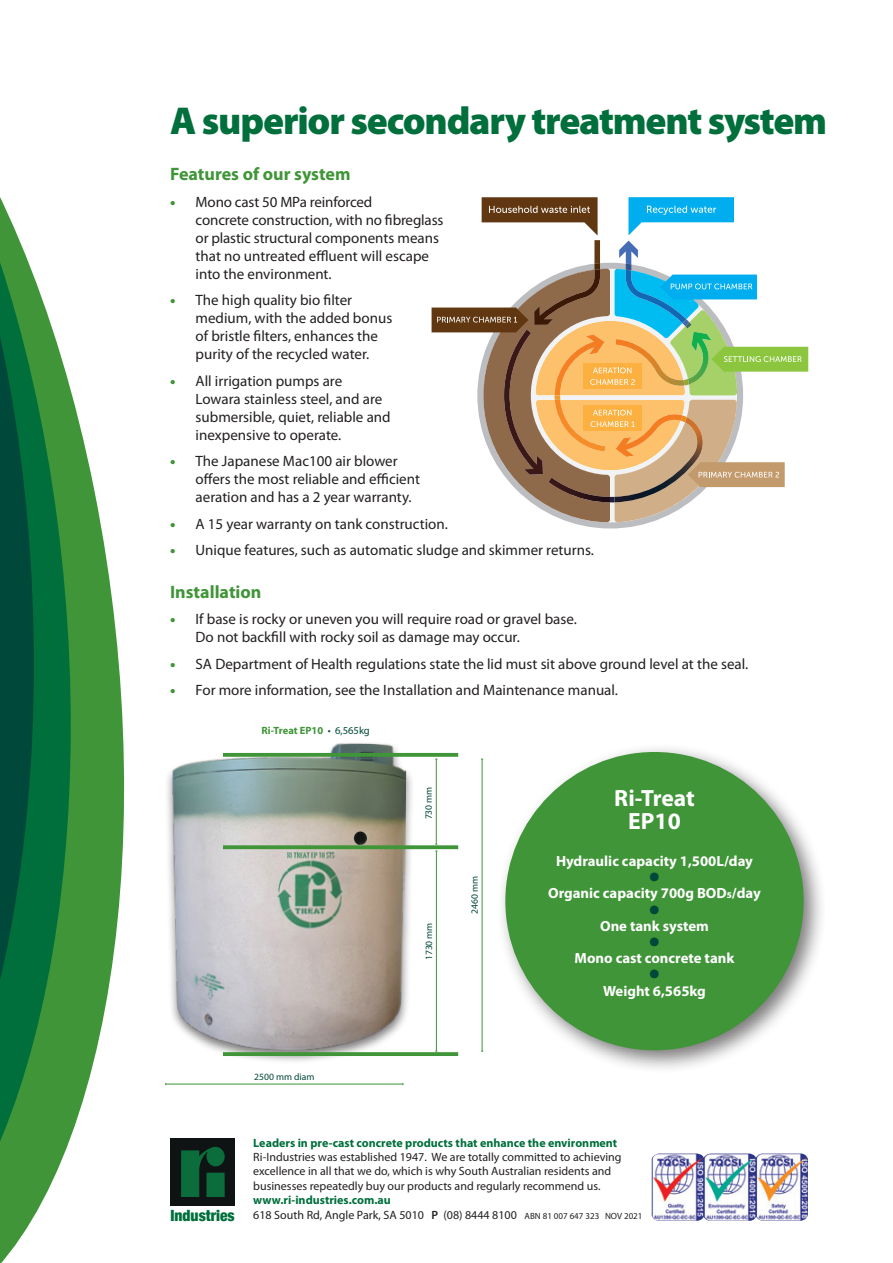
<style>
.page{position:relative;width:893px;height:1263px;background:#fff}
.page>*{position:absolute;margin:0;border:0;box-sizing:border-box;transform-origin:0 0}
.t1{font:900 39px "Myriad Pro";letter-spacing:-.03em;color:#006f3c}
.t2{font:900 30.9px "Myriad Pro";color:#004839}
.t3{font:700 23.55px "Myriad Pro";color:#fff}
.t4{font:700 18px "Myriad Pro";color:#3f9537}
.t5{font:900 condensed 15.45px "Helvetica Neue";color:#006f3c}
.t6{font:15px "Myriad Pro";color:#231f20}
.t7{font:700 14.7px "Myriad Pro";color:#fff}
.t8{font:12px/14.4px "Myriad Pro";color:#231f20}
.t9{font:700 12px "Myriad Pro";color:#006f3c}
.t10{font:700 10.5px "Myriad Pro";color:#3f9537}
.t11{font:9.6px "Myriad Pro";color:#004839}
.s1{font-weight:900;color:#3f9537}
.s2{font-weight:400;color:#004839}
.s3{font-weight:600}
.s4{font-size:9px}
</style>
<div class="page">
<img style="left:652px;top:1153px;width:156px;height:68px">
<svg style="left:81px;top:430px;width:44px;height:677px;fill:#3f9537"></svg>
<svg style="left:0;top:197px;width:81px;height:1066px"></svg>
<div style="left:171px;top:1138px;width:64px;height:67px;background:#0f1313"></div>
<svg style="left:181px;top:1147px;width:44px;height:50px"></svg>
<div style="left:206px;top:1173px;width:19px;height:24px;background:#0b6c3c"></div>
<div style="left:496px;top:742px;width:331px;height:332px;background:#231f20;opacity:.6"></div>
<div style="left:505px;top:752px;width:299px;height:298px;background:#3f9537;border-radius:50%"></div>
<div style="left:164px;top:740px;width:251px;height:324px;background:#231f20;opacity:.6"></div>
<img style="left:170px;top:742px;width:236px;height:309px">
<hr style="left:436px;top:851px;width:1px;height:200px;background:#3f9537">
<hr style="left:482px;top:759px;width:1px;height:292px;background:#3f9537">
<hr style="left:436px;top:759px;width:1px;height:85px;background:#3f9537">
<svg style="left:223px;top:845px;width:235px;height:4px"></svg>
<svg style="left:223px;top:753px;width:235px;height:4px"></svg>
<svg style="left:223px;top:1052px;width:235px;height:4px"></svg>
<hr style="left:166px;top:1084px;width:237px;height:1px;background:#3f9537">
<img style="left:354px;top:831px;width:13px;height:14px;border-radius:7px">
<svg style="left:570px;top:522px;width:81px;height:6px"></svg>
<svg style="left:432px;top:197px;width:376px;height:325px"></svg>
<p class="t1" style="left:170px;top:95px;width:659px">A superior secondary treatment system</p>
<p class="t4" style="left:170px;top:163px;width:182px">Features of our system</p>
<p class="t6" style="left:170px;top:193px;width:204px"><span class="s1">•</span> Mono cast 50 MPa reinforced</p>
<p class="t6" style="left:196px;top:211px;width:249px">concrete construction, with no fibreglass</p>
<p class="t6" style="left:196px;top:229px;width:245px">or plastic structural components means</p>
<p class="t6" style="left:196px;top:247px;width:235px">that no untreated effluent will escape</p>
<p class="t6" style="left:196px;top:265px;width:138px">into the environment.</p>
<p class="t6" style="left:170px;top:291px;width:184px"><span class="s1">•</span> The high quality bio filter</p>
<p class="t6" style="left:196px;top:309px;width:198px">medium, with the added bonus</p>
<p class="t6" style="left:196px;top:327px;width:184px">of bristle filters, enhances the</p>
<p class="t6" style="left:196px;top:345px;width:175px">purity of the recycled water.</p>
<p class="t6" style="left:170px;top:372px;width:174px"><span class="s1">•</span> All irrigation pumps are</p>
<p class="t6" style="left:196px;top:390px;width:188px">Lowara stainless steel, and are</p>
<p class="t6" style="left:196px;top:408px;width:197px">submersible, quiet, reliable and</p>
<p class="t6" style="left:196px;top:426px;width:147px">inexpensive to operate.</p>
<p class="t6" style="left:170px;top:452px;width:229px"><span class="s1">•</span> The Japanese Mac100 air blower</p>
<p class="t6" style="left:196px;top:470px;width:226px">offers the most reliable and efficient</p>
<p class="t6" style="left:196px;top:488px;width:218px">aeration and has a 2 year warranty.</p>
<p class="t6" style="left:170px;top:515px;width:279px"><span class="s1">•</span> A 15 year warranty on tank construction.</p>
<p class="t6" style="left:170px;top:541px;width:425px"><span class="s1">•</span> Unique features, such as automatic sludge and skimmer returns.</p>
<p class="t4" style="left:170px;top:580px;width:93px">Installation</p>
<p class="t6" style="left:170px;top:610px;width:408px"><span class="s1">•</span> If base is rocky or uneven you will require road or gravel base.</p>
<p class="t6" style="left:196px;top:628px;width:326px">Do not backfill with rocky soil as damage may occur.</p>
<p class="t6" style="left:170px;top:654px;width:580px"><span class="s1">•</span> SA Department of Health regulations state the lid must sit above ground level at the seal.</p>
<p class="t6" style="left:170px;top:681px;width:449px"><span class="s1">•</span> For more information, see the Installation and Maintenance manual.</p>
<p class="t10" style="left:262px;top:724px;width:110px">Ri-Treat EP10 <span class="s2">• 6,565kg</span></p>
<p class="t11" style="left:254px;top:1070px;width:62px">2500 mm diam</p>
<p class="t11" style="left:423px;top:819px;width:34px;rotate:-90deg">730 mm</p>
<p class="t11" style="left:423px;top:960px;width:39px;rotate:-90deg">1730 mm</p>
<p class="t11" style="left:469px;top:914px;width:39px;rotate:-90deg">2460 mm</p>
<p class="t3" style="left:614px;top:782px;width:82px">Ri-Treat</p>
<p class="t3" style="left:628px;top:806px;width:54px">EP10</p>
<p class="t7" style="left:556px;top:851px;width:199px">Hydraulic capacity 1,500L/day</p>
<p class="t2" style="left:649px;top:854px;width:13px">•</p>
<p class="t7" style="left:548px;top:884px;width:214px">Organic capacity 700g BOD5/day</p>
<p class="t2" style="left:649px;top:886px;width:13px">•</p>
<p class="t7" style="left:600px;top:916px;width:110px">One tank system</p>
<p class="t2" style="left:649px;top:919px;width:13px">•</p>
<p class="t7" style="left:575px;top:949px;width:161px">Mono cast concrete tank</p>
<p class="t2" style="left:649px;top:951px;width:13px">•</p>
<p class="t7" style="left:603px;top:981px;width:104px">Weight 6,565kg</p>
<p class="t9" style="left:253px;top:1135px;width:366px">Leaders in pre-cast concrete products that enhance the environment</p>
<p class="t8" style="left:253px;top:1149px;width:370px">Ri-Industries was established 1947. We are totally committed to achieving excellence in all that we do, which is why South Australian residents and businesses repeatedly buy our products and regularly recommend us.</p>
<p class="t9" style="left:253px;top:1192px;width:139px">www.ri-industries.com.au</p>
<p class="t5" style="left:170px;top:1203px;width:66px">Industries</p>
<p class="t8" style="left:253px;top:1208px;width:391px">618 South Rd, Angle Park, SA 5010 <span class="s3">P</span> (08) 8444 8100 <span class="s4">ABN 81 007 647 323 NOV 2021</span></p>
</div>
